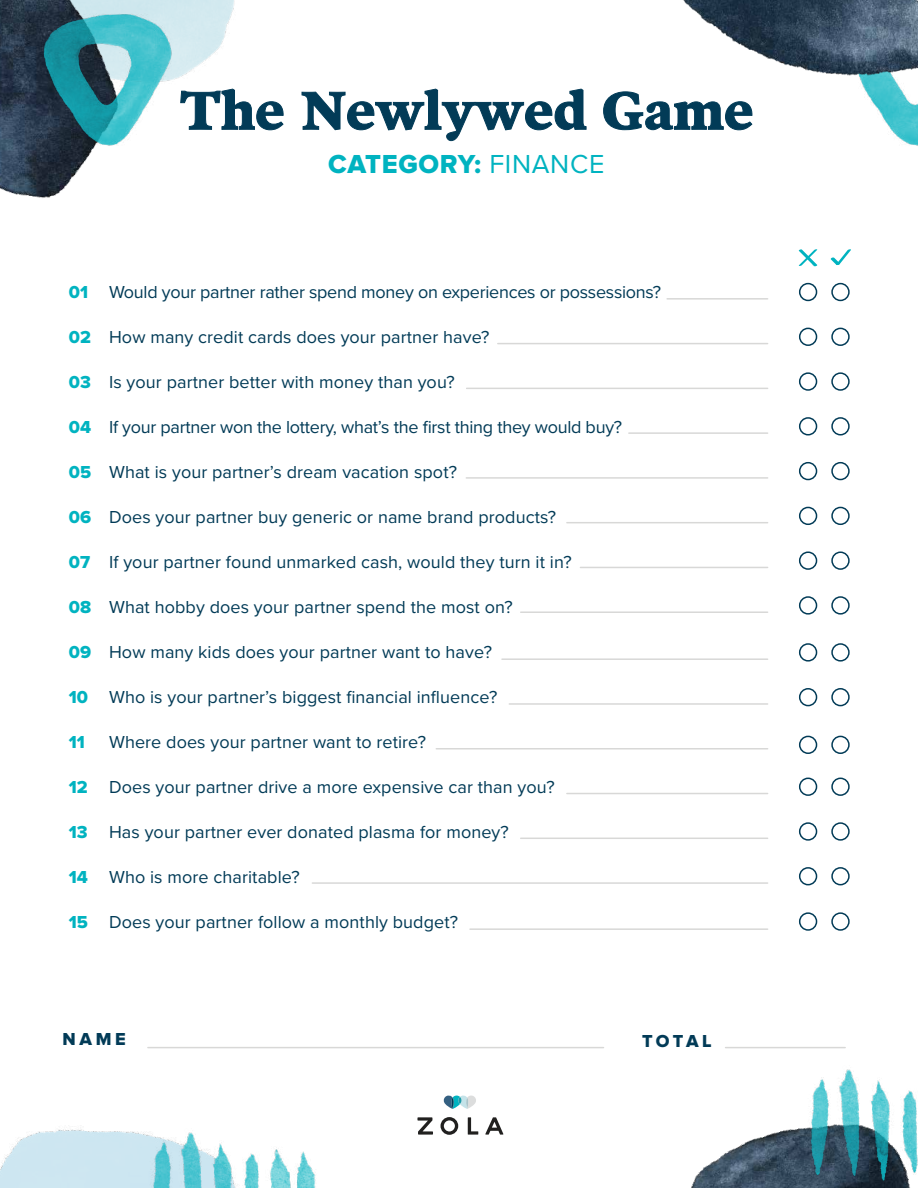
<style>
.page{position:relative;width:918px;height:1188px;background:#fff}
.page>*{position:absolute;margin:0;border:0;box-sizing:border-box;transform-origin:0 0}
.t1{font:700 52.5px "Poynter Text";color:#023b57}
.t2{font:27px "Proxima Nova Extrabld";letter-spacing:.025em;color:#00b3c0}
.t3{font:18px "Proxima Nova";letter-spacing:.005em;color:#023b57}
.t4{font:18px "Proxima Nova";letter-spacing:-.015em;color:#023b57}
.t5{font:18px "Proxima Nova Extrabld";letter-spacing:.005em;color:#00b3c0}
.t6{font:18px "Proxima Nova Extrabld";letter-spacing:.2em;color:#023b57}
.s1{font-family:"Proxima Nova"}
</style>
<div class="page">
<svg style="left:417px;top:1117px;width:16px;height:18px"></svg>
<svg style="left:440px;top:1117px;width:18px;height:18px"></svg>
<svg style="left:468px;top:1117px;width:10px;height:18px"></svg>
<svg style="left:485px;top:1117px;width:18px;height:18px"></svg>
<svg style="left:443px;top:1095px;width:33px;height:14px"></svg>
<svg style="left:209px;top:95px;width:75px;height:36px"></svg>
<svg style="left:301px;top:88px;width:286px;height:53px"></svg>
<svg style="left:603px;top:91px;width:150px;height:40px"></svg>
<hr style="left:726px;top:1047px;width:119px;height:1px;background:#d8d8d7">
<hr style="left:148px;top:1047px;width:456px;height:1px;background:#d8d8d7">
<hr style="left:667px;top:298px;width:101px;height:2px;background:#d8d8d7">
<svg style="left:798px;top:249px;width:20px;height:18px"></svg>
<svg style="left:830px;top:249px;width:21px;height:16px"></svg>
<div style="left:799px;top:283px;width:18px;height:18px;border:2px solid #023b57;border-radius:50%"></div>
<div style="left:831px;top:283px;width:19px;height:18px;border:2px solid #023b57;border-radius:50%"></div>
<hr style="left:498px;top:343px;width:270px;height:1px;background:#d8d8d7">
<div style="left:799px;top:328px;width:18px;height:18px;border:2px solid #023b57;border-radius:50%"></div>
<div style="left:831px;top:328px;width:19px;height:18px;border:2px solid #023b57;border-radius:50%"></div>
<hr style="left:467px;top:388px;width:301px;height:1px;background:#d8d8d7">
<div style="left:799px;top:372px;width:18px;height:19px;border:2px solid #023b57;border-radius:50%"></div>
<div style="left:831px;top:372px;width:19px;height:19px;border:2px solid #023b57;border-radius:50%"></div>
<hr style="left:629px;top:432px;width:139px;height:2px;background:#d8d8d7">
<div style="left:799px;top:417px;width:18px;height:19px;border:2px solid #023b57;border-radius:50%"></div>
<div style="left:831px;top:417px;width:19px;height:19px;border:2px solid #023b57;border-radius:50%"></div>
<hr style="left:466px;top:477px;width:302px;height:2px;background:#d8d8d7">
<div style="left:799px;top:462px;width:18px;height:18px;border:2px solid #023b57;border-radius:50%"></div>
<div style="left:831px;top:462px;width:19px;height:18px;border:2px solid #023b57;border-radius:50%"></div>
<hr style="left:567px;top:522px;width:201px;height:1px;background:#d8d8d7">
<div style="left:799px;top:507px;width:18px;height:18px;border:2px solid #023b57;border-radius:50%"></div>
<div style="left:831px;top:507px;width:19px;height:18px;border:2px solid #023b57;border-radius:50%"></div>
<hr style="left:580px;top:567px;width:188px;height:1px;background:#d8d8d7">
<div style="left:799px;top:551px;width:18px;height:19px;border:2px solid #023b57;border-radius:50%"></div>
<div style="left:831px;top:551px;width:19px;height:19px;border:2px solid #023b57;border-radius:50%"></div>
<hr style="left:521px;top:611px;width:247px;height:2px;background:#d8d8d7">
<div style="left:799px;top:596px;width:18px;height:19px;border:2px solid #023b57;border-radius:50%"></div>
<div style="left:831px;top:596px;width:19px;height:19px;border:2px solid #023b57;border-radius:50%"></div>
<hr style="left:502px;top:658px;width:266px;height:2px;background:#d8d8d7">
<div style="left:799px;top:643px;width:18px;height:19px;border:2px solid #023b57;border-radius:50%"></div>
<div style="left:831px;top:643px;width:19px;height:19px;border:2px solid #023b57;border-radius:50%"></div>
<hr style="left:509px;top:703px;width:259px;height:2px;background:#d8d8d7">
<div style="left:799px;top:688px;width:18px;height:18px;border:2px solid #023b57;border-radius:50%"></div>
<div style="left:831px;top:688px;width:19px;height:18px;border:2px solid #023b57;border-radius:50%"></div>
<hr style="left:436px;top:748px;width:332px;height:2px;background:#d8d8d7">
<hr style="left:567px;top:793px;width:201px;height:1px;background:#d8d8d7">
<div style="left:799px;top:778px;width:18px;height:18px;border:2px solid #023b57;border-radius:50%"></div>
<div style="left:831px;top:778px;width:19px;height:18px;border:2px solid #023b57;border-radius:50%"></div>
<div style="left:799px;top:736px;width:18px;height:18px;border:2px solid #023b57;border-radius:50%"></div>
<div style="left:831px;top:736px;width:19px;height:18px;border:2px solid #023b57;border-radius:50%"></div>
<hr style="left:521px;top:838px;width:247px;height:1px;background:#d8d8d7">
<div style="left:799px;top:822px;width:18px;height:19px;border:2px solid #023b57;border-radius:50%"></div>
<div style="left:831px;top:822px;width:19px;height:19px;border:2px solid #023b57;border-radius:50%"></div>
<hr style="left:312px;top:882px;width:456px;height:2px;background:#d8d8d7">
<div style="left:799px;top:867px;width:18px;height:18px;border:2px solid #023b57;border-radius:50%"></div>
<div style="left:831px;top:867px;width:19px;height:18px;border:2px solid #023b57;border-radius:50%"></div>
<hr style="left:470px;top:928px;width:298px;height:2px;background:#d8d8d7">
<div style="left:799px;top:912px;width:18px;height:19px;border:2px solid #023b57;border-radius:50%"></div>
<div style="left:831px;top:912px;width:19px;height:19px;border:2px solid #023b57;border-radius:50%"></div>
<img style="left:209px;top:0;width:26px;height:95px">
<img style="left:0;top:0;width:77px;height:198px">
<img style="left:10px;top:0;width:199px;height:173px">
<img style="left:864px;top:89px;width:54px;height:57px">
<img style="left:683px;top:0;width:235px;height:89px">
<img style="left:691px;top:1133px;width:82px;height:55px">
<img style="left:0;top:1047px;width:359px;height:141px">
<img style="left:773px;top:1048px;width:145px;height:140px">
<img style="left:115px;top:1112px;width:224px;height:76px">
<h1 class="t1" style="left:180px;top:88px;width:575px">The Newlywed Game</h1>
<h2 class="t2" style="left:328px;top:152px;width:278px">CATEGORY: <span class="s1">FINANCE</span></h2>
<p class="t5" style="left:69px;top:283px;width:21px">01</p>
<p class="t5" style="left:69px;top:328px;width:24px">02</p>
<p class="t5" style="left:69px;top:373px;width:24px">03</p>
<p class="t5" style="left:69px;top:418px;width:24px">04</p>
<p class="t5" style="left:69px;top:463px;width:24px">05</p>
<p class="t5" style="left:69px;top:508px;width:24px">06</p>
<p class="t5" style="left:69px;top:553px;width:23px">07</p>
<p class="t5" style="left:69px;top:598px;width:24px">08</p>
<p class="t5" style="left:69px;top:643px;width:24px">09</p>
<p class="t5" style="left:69px;top:688px;width:21px">10</p>
<p class="t5" style="left:69px;top:733px;width:18px">11</p>
<p class="t5" style="left:69px;top:778px;width:21px">12</p>
<p class="t5" style="left:69px;top:823px;width:20px">13</p>
<p class="t5" style="left:69px;top:868px;width:21px">14</p>
<p class="t5" style="left:69px;top:913px;width:21px">15</p>
<p class="t4" style="left:109px;top:278px;width:554px">Would your partner rather spend money on experiences or possessions?</p>
<p class="t3" style="left:109px;top:323px;width:382px">How many credit cards does your partner have?</p>
<p class="t3" style="left:109px;top:368px;width:347px">Is your partner better with money than you?</p>
<p class="t4" style="left:109px;top:413px;width:515px">If your partner won the lottery, what’s the first thing they would buy?</p>
<p class="t3" style="left:109px;top:458px;width:349px">What is your partner’s dream vacation spot?</p>
<p class="t3" style="left:109px;top:503px;width:449px">Does your partner buy generic or name brand products?</p>
<p class="t3" style="left:109px;top:548px;width:464px">If your partner found unmarked cash, would they turn it in?</p>
<p class="t3" style="left:109px;top:593px;width:405px">What hobby does your partner spend the most on?</p>
<p class="t3" style="left:109px;top:638px;width:384px">How many kids does your partner want to have?</p>
<p class="t3" style="left:109px;top:683px;width:390px">Who is your partner’s biggest financial influence?</p>
<p class="t3" style="left:109px;top:728px;width:319px">Where does your partner want to retire?</p>
<p class="t3" style="left:109px;top:773px;width:447px">Does your partner drive a more expensive car than you?</p>
<p class="t3" style="left:109px;top:818px;width:401px">Has your partner ever donated plasma for money?</p>
<p class="t3" style="left:109px;top:863px;width:192px">Who is more charitable?</p>
<p class="t3" style="left:109px;top:908px;width:351px">Does your partner follow a monthly budget?</p>
<p class="t6" style="left:63px;top:1031px;width:65px">NAME</p>
<p class="t6" style="left:642px;top:1033px;width:71px">TOTAL</p>
</div>
